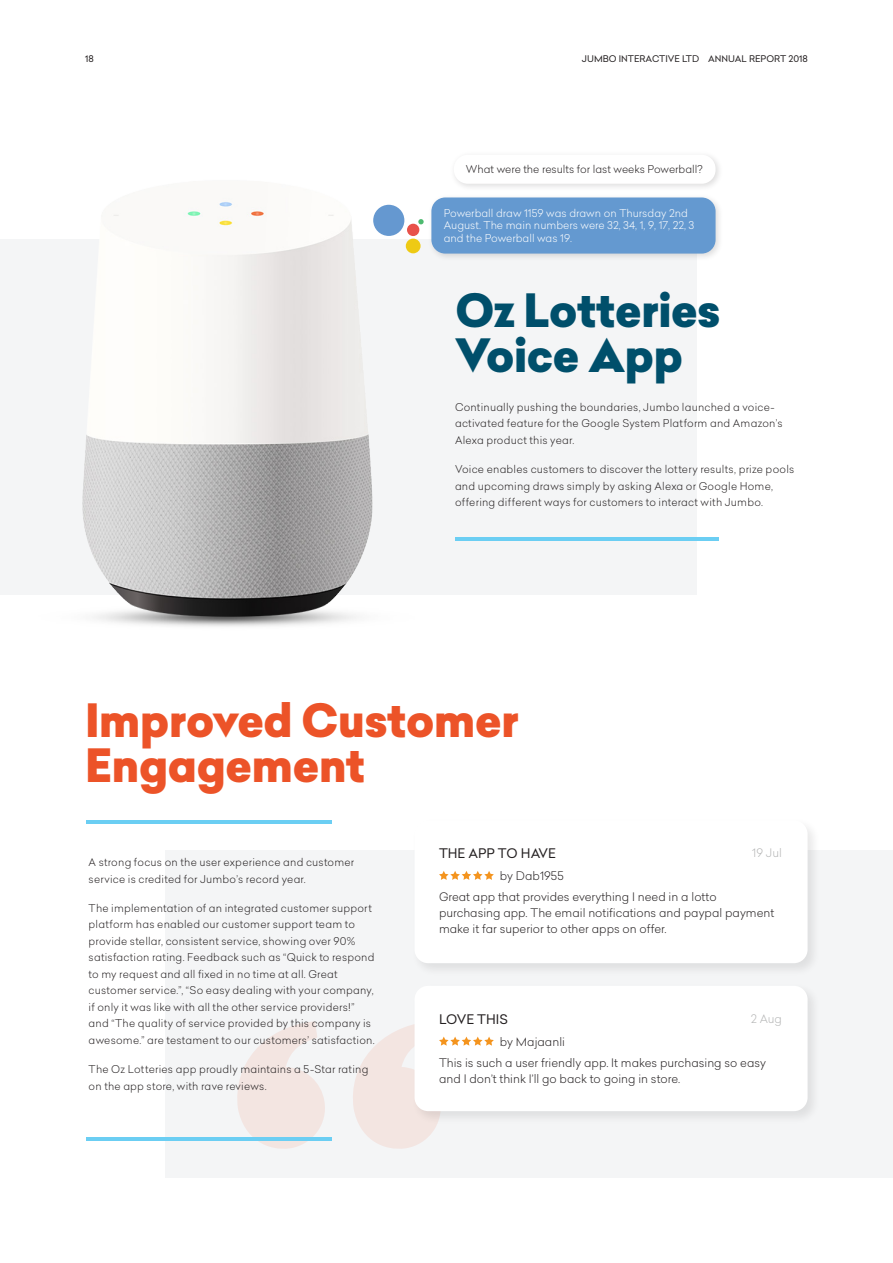
<style>
.page{position:relative;width:893px;height:1263px;background:#fff}
.page>*{position:absolute;margin:0;border:0;box-sizing:border-box;transform-origin:0 0}
.t1{font:900 45px/45px "Celias";letter-spacing:-.02em;color:#ec5328}
.t2{font:900 45px/45px "Celias";letter-spacing:-.025em;color:#004f6b}
.t3{font:12.9px "Celias";color:#231f20}
.t4{font:300 11.55px/15.9px "Celias";color:#231f20}
.t5{font:300 11.55px "Celias";color:#b4b5b5}
.Body{font:300 10.5px/16.5px "Celias";letter-spacing:.02em;color:#231f20}
.t6{font:300 10.5px/12.6px "Celias";color:#fff}
.Body-2{font:300 10.5px "Celias";color:#231f20}
.t7{font:9px "Celias";color:#231f20}
</style>
<div class="page">
<div style="left:0;top:239px;width:696px;height:355px;background:#f4f5f6"></div>
<div style="left:166px;top:850px;width:727px;height:328px;background:#f4f5f6"></div>
<img style="left:0;top:201px;width:566px;height:426px">
<hr style="left:86px;top:820px;width:246px;height:3px;background:#6bcef3">
<hr style="left:455px;top:538px;width:264px;height:3px;background:#6bcef3">
<hr style="left:86px;top:1137px;width:246px;height:3px;background:#6bcef3">
<div style="left:373px;top:205px;width:31px;height:31px;background:#6598d0;border-radius:50%"></div>
<div style="left:407px;top:224px;width:12px;height:12px;background:#e8524a;border-radius:50%"></div>
<div style="left:406px;top:239px;width:15px;height:14px;background:#eeca14;border-radius:50%"></div>
<svg style="left:418px;top:219px;width:6px;height:5px"></svg>
<img style="left:425px;top:199px;width:294px;height:65px">
<div style="left:431px;top:197px;width:285px;height:57px;background:#6499d0;border-radius:14px"></div>
<div style="left:415px;top:986px;width:393px;height:125px;background:#fff;border-radius:14px"></div>
<svg style="left:237px;top:1022px;width:257px;height:127px"></svg>
<div style="left:415px;top:820px;width:393px;height:143px;background:#fff;border-radius:14px"></div>
<svg style="left:439px;top:871px;width:55px;height:9px"></svg>
<p class="t7" style="left:85px;top:52px;width:10px">18</p>
<p class="t7" style="left:582px;top:52px;width:228px">JUMBO INTERACTIVE LTD ANNUAL REPORT 2018</p>
<p class="Body-2" style="left:466px;top:162px;width:238px">What were the results for last weeks Powerball?</p>
<p class="t6" style="left:444px;top:206px;width:252px">Powerball draw 1159 was drawn on Thursday 2nd<br>August. The main numbers were 32, 34, 1, 9, 17, 22, 3 and the Powerball was 19.</p>
<p class="t2" style="left:455px;top:289px;width:267px">Oz Lotteries<br>Voice App</p>
<p class="Body" style="left:455px;top:398px;width:329px">Continually pushing the boundaries, Jumbo launched a voice&shy;activated feature for the Google System Platform and Amazon’s<br>Alexa product this year.</p>
<p class="Body" style="left:455px;top:461px;width:341px">Voice enables customers to discover the lottery results, prize pools and upcoming draws simply by asking Alexa or Google Home, offering different ways for customers to interact with Jumbo.</p>
<p class="t1" style="left:85px;top:699px;width:436px">Improved Customer<br>Engagement</p>
<p class="Body" style="left:89px;top:854px;width:267px">A strong focus on the user experience and customer service is credited for Jumbo’s record year.</p>
<p class="Body" style="left:89px;top:899px;width:288px">The implementation of an integrated customer support platform has enabled our customer support team to provide stellar, consistent service, showing over 90% satisfaction rating. Feedback such as “Quick to respond to my request and all fixed in no time at all. Great customer service.”, “So easy dealing with your company, if only it was like with all the other service providers!” and “The quality of service provided by this company is awesome.” are testament to our customers’ satisfaction.</p>
<p class="Body" style="left:89px;top:1061px;width:281px">The Oz Lotteries app proudly maintains a 5-Star rating on the app store, with rave reviews.</p>
<p class="t3" style="left:439px;top:844px;width:118px">THE APP TO HAVE</p>
<p class="t5" style="left:752px;top:845px;width:31px">19 Jul</p>
<p class="t4" style="left:500px;top:867px;width:65px">by Dab1955</p>
<p class="t4" style="left:439px;top:889px;width:337px">Great app that provides everything I need in a lotto purchasing app. The email notifications and paypal payment make it far superior to other apps on offer.</p>
<p class="t3" style="left:439px;top:1010px;width:70px">LOVE THIS</p>
<p class="t5" style="left:751px;top:1010px;width:33px">2 Aug</p>
<p class="t4" style="left:500px;top:1033px;width:67px">by Majaanli</p>
<p class="t4" style="left:439px;top:1054px;width:329px">This is such a user friendly app. It makes purchasing so easy and I don’t think I’ll go back to going in store.</p>
</div>
